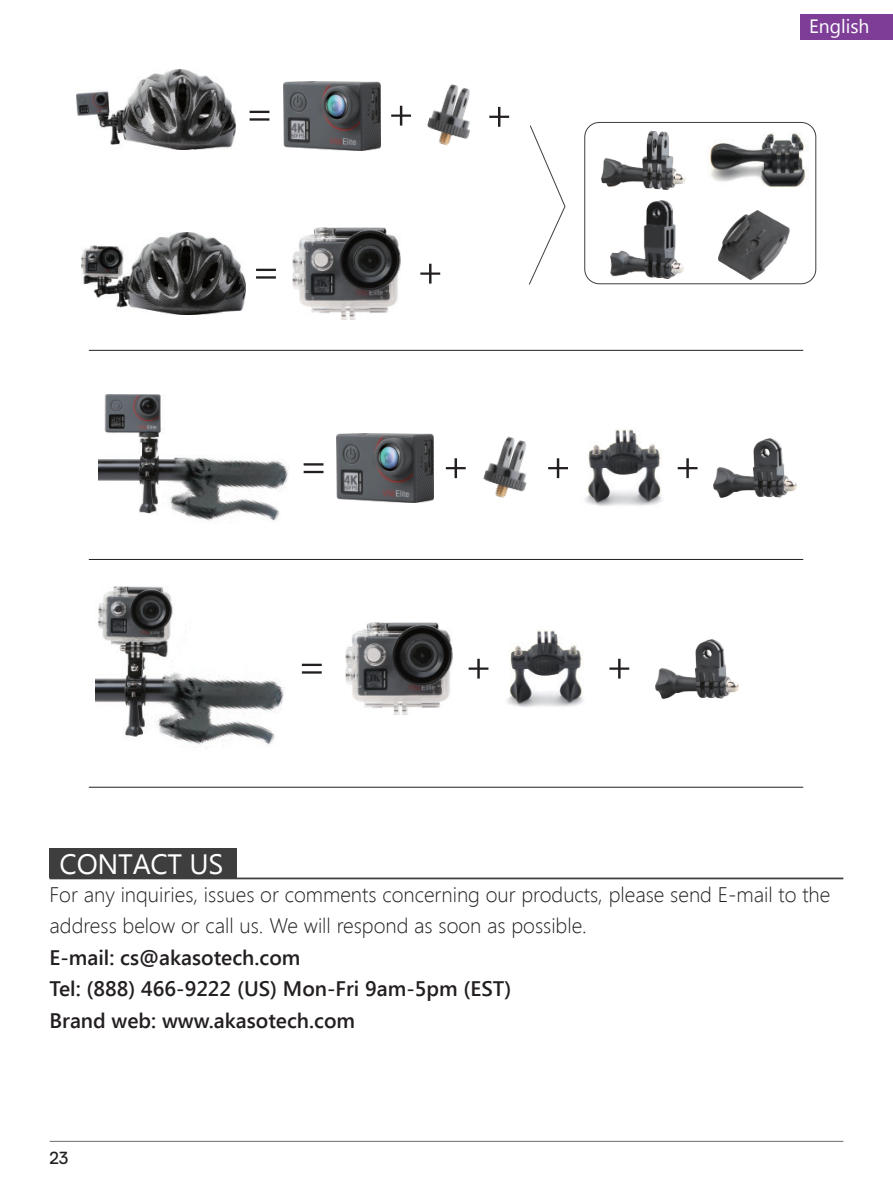
<style>
.page{position:relative;width:893px;height:1191px;background:#fff}
.page>*{position:absolute;margin:0;border:0;box-sizing:border-box;transform-origin:0 0}
.t1{font:28px "Segoe UI";letter-spacing:-.01em;color:#fff}
.t2{font:300 21px/31.5px "Segoe UI";color:#231f20}
.t3{font:19.25px "Segoe UI";color:#fff}
.t4{font:17.5px "Replica";color:#231f20}
.s1{font-weight:600}
</style>
<div class="page">
<hr style="left:50px;top:877px;width:793px;height:2px;background:#3e3e3f">
<div style="left:50px;top:848px;width:187px;height:29px;background:#3e3e3f"></div>
<div style="left:801px;top:14px;width:92px;height:26px;background:#7e3e98"></div>
<svg style="left:529px;top:125px;width:37px;height:160px"></svg>
<hr style="left:89px;top:786px;width:714px;height:2px;background:#231f20">
<img style="left:293px;top:228px;width:107px;height:91px">
<img style="left:346px;top:623px;width:107px;height:91px">
<hr style="left:89px;top:350px;width:714px;height:1px;background:#231f20">
<svg style="left:391px;top:106px;width:20px;height:20px"></svg>
<svg style="left:489px;top:107px;width:20px;height:20px"></svg>
<svg style="left:420px;top:264px;width:20px;height:19px"></svg>
<hr style="left:250px;top:118px;width:19px;height:3px;background:#231f20">
<svg style="left:250px;top:111px;width:19px;height:2px"></svg>
<img style="left:710px;top:133px;width:96px;height:54px">
<img style="left:427px;top:84px;width:43px;height:62px">
<hr style="left:256px;top:276px;width:20px;height:3px;background:#231f20">
<hr style="left:256px;top:269px;width:20px;height:2px;background:#231f20">
<img style="left:718px;top:211px;width:71px;height:68px">
<div style="left:584px;top:122px;width:232px;height:162px;border:1px solid #3e3e3f;border-radius:15px"></div>
<img style="left:602px;top:131px;width:83px;height:58px">
<img style="left:610px;top:200px;width:74px;height:79px">
<hr style="left:89px;top:559px;width:714px;height:1px;background:#231f20">
<svg style="left:446px;top:458px;width:20px;height:20px"></svg>
<img style="left:483px;top:436px;width:44px;height:62px">
<img style="left:585px;top:429px;width:78px;height:77px">
<svg style="left:304px;top:471px;width:19px;height:2px"></svg>
<svg style="left:304px;top:463px;width:19px;height:2px"></svg>
<svg style="left:678px;top:458px;width:19px;height:20px"></svg>
<svg style="left:548px;top:458px;width:20px;height:20px"></svg>
<img style="left:713px;top:439px;width:83px;height:58px">
<svg style="left:469px;top:659px;width:19px;height:19px"></svg>
<img style="left:507px;top:630px;width:77px;height:77px">
<hr style="left:302px;top:671px;width:20px;height:2px;background:#231f20">
<hr style="left:302px;top:663px;width:20px;height:3px;background:#231f20">
<svg style="left:609px;top:659px;width:20px;height:19px"></svg>
<img style="left:656px;top:639px;width:82px;height:59px">
<img style="left:77px;top:70px;width:158px;height:80px">
<img style="left:82px;top:232px;width:163px;height:83px">
<img style="left:95px;top:586px;width:191px;height:162px">
<img style="left:99px;top:395px;width:189px;height:126px">
<img style="left:283px;top:82px;width:97px;height:69px">
<img style="left:337px;top:433px;width:96px;height:70px">
<hr style="left:50px;top:1140px;width:793px;height:2px;background:#6c6d70">
<p class="t1" style="left:60px;top:844px;width:165px">CONTACT US</p>
<p class="t3" style="left:809px;top:12px;width:62px">English</p>
<p class="t2" style="left:50px;top:878px;width:782px">For any inquiries, issues or comments concerning our products, please send E-mail to the address below or call us. We will respond as soon as possible.<br><span class="s1">E-mail: cs@akasotech.com<br>Tel: (888) 466-9222 (US) Mon-Fri 9am-5pm (EST)<br>Brand web: www.akasotech.com</span></p>
<p class="t4" style="left:50px;top:1148px;width:20px">23</p>
</div>
